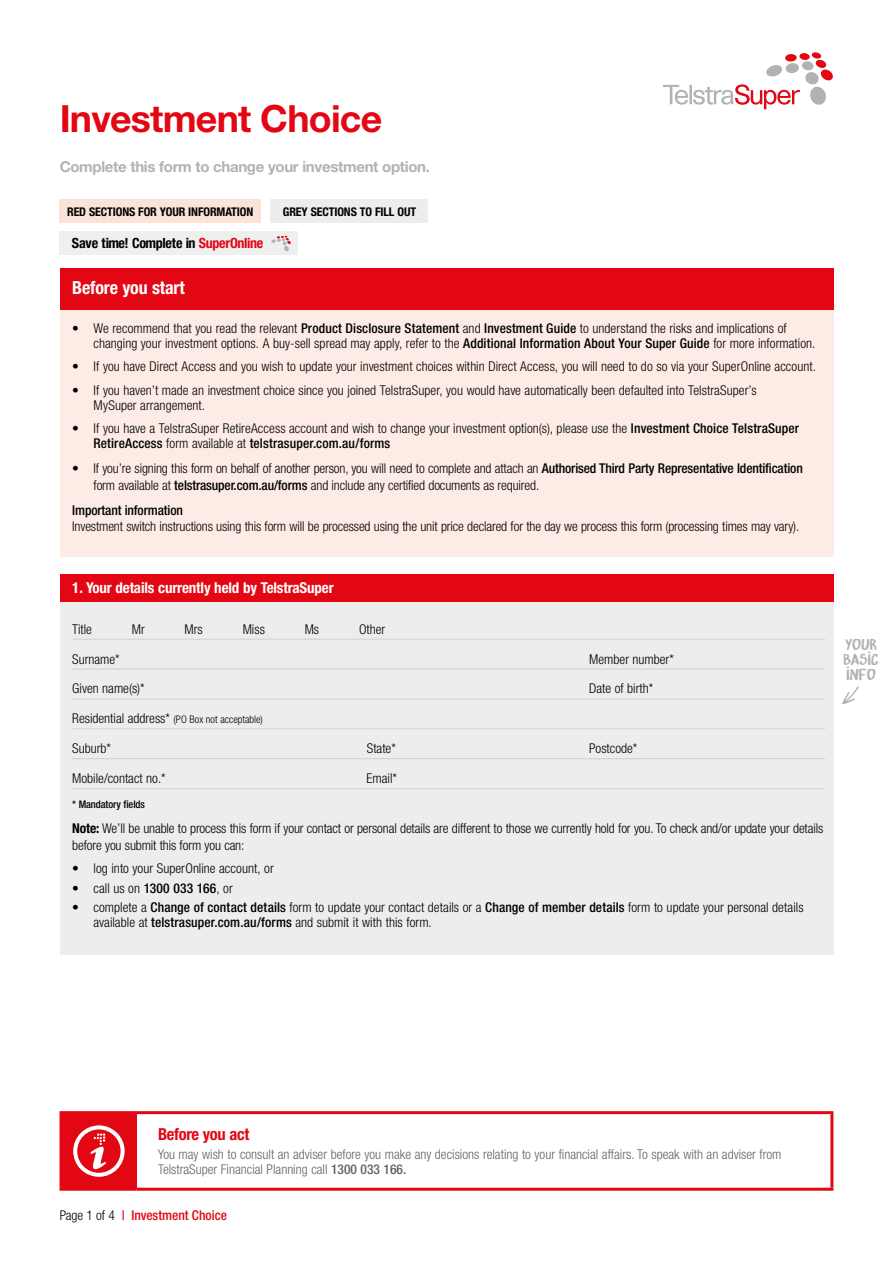
<style>
.page{position:relative;width:893px;height:1263px;background:#fff}
.page>*{position:absolute;margin:0;border:0;box-sizing:border-box;transform-origin:0 0}
.t1{font:700 37.5px "Helvetica Neue LT Std";letter-spacing:-.02em;color:#e30613}
.INTRO__Section_Heading{font:700 condensed 18px "Helvetica Neue LT Std";letter-spacing:-.01em;color:#fff}
.DID_YOU_KNOW__Heading{font:700 condensed 16.5px "Helvetica Neue LT Std";letter-spacing:-.02em;color:#e30613}
.t2{font:700 15px "Helvetica Neue LT Std";letter-spacing:-.02em;color:#b1b2b4}
.BODY__Section_Heading_-_option_2{font:700 condensed 15px "Helvetica Neue LT Std";letter-spacing:-.01em;color:#fff}
.t3{font:15px/15px "ATOMICO";letter-spacing:.03em;color:#b1b2b4}
.t4{font:700 condensed 14.1px "Helvetica Neue LT Std";letter-spacing:-.025em;color:#000}
.BODY__Body_text{font:300 condensed 13.5px/15px "Helvetica Neue LT Std";color:#000}
.DID_YOU_KNOW__Text{font:300 condensed 13.5px/15px "Helvetica Neue LT Std";color:#646363}
.FORM__Table{font:300 condensed 13.5px "Helvetica Neue LT Std";color:#000}
.t5{font:500 condensed 13.5px "Helvetica Neue LT Std";color:#e30613}
.BODY__Body_text-2{font:500 condensed 13.5px "Helvetica Neue LT Std";letter-spacing:-.01em;color:#000}
.BODY__Section_Heading_-_option_2-2{font:700 condensed 12px "Helvetica Neue LT Std";letter-spacing:-.01em;color:#000}
.FORM__Table-2{font:300 condensed 10.5px "Helvetica Neue LT Std";color:#000}
.BODY__Footnotes_Disclaimers{font:500 condensed 10.5px "Helvetica Neue LT Std";letter-spacing:-.01em;color:#000}
.s1{color:#e30613}
.s2{font-weight:500}
.s3{font-size:13.5px}
.s4{font-weight:700}
.s5{font-weight:300;color:#000}
</style>
<div class="page">
<div style="left:60px;top:268px;width:773px;height:42px;background:#e30613"></div>
<div style="left:60px;top:310px;width:773px;height:247px;background:#fdece5"></div>
<div style="left:60px;top:574px;width:773px;height:28px;background:#e30613"></div>
<div style="left:60px;top:602px;width:773px;height:353px;background:#ededed"></div>
<hr style="left:72px;top:639px;width:753px;height:1px;background:#cfd0d1">
<hr style="left:72px;top:669px;width:753px;height:1px;background:#cfd0d1">
<hr style="left:72px;top:699px;width:753px;height:1px;background:#cfd0d1">
<hr style="left:72px;top:728px;width:753px;height:1px;background:#cfd0d1">
<hr style="left:72px;top:758px;width:753px;height:1px;background:#cfd0d1">
<hr style="left:72px;top:788px;width:753px;height:1px;background:#cfd0d1">
<div style="left:61px;top:1113px;width:76px;height:76px;background:#e30613"></div>
<hr style="left:60px;top:1114px;width:3px;height:74px;background:#e30613">
<hr style="left:60px;top:1111px;width:77px;height:3px;background:#e30613">
<hr style="left:60px;top:1188px;width:77px;height:3px;background:#e30613">
<hr style="left:137px;top:1111px;width:696px;height:3px;background:#e30613">
<hr style="left:830px;top:1114px;width:3px;height:74px;background:#e30613">
<hr style="left:137px;top:1188px;width:696px;height:3px;background:#e30613">
<svg style="left:73px;top:1125px;width:52px;height:52px"></svg>
<div style="left:60px;top:200px;width:201px;height:23px;background:#fce3d7"></div>
<svg style="left:663px;top:52px;width:170px;height:57px"></svg>
<svg style="left:842px;top:686px;width:17px;height:18px"></svg>
<div style="left:270px;top:200px;width:157px;height:23px;background:#ededed"></div>
<div style="left:60px;top:232px;width:238px;height:23px;background:#efeff0"></div>
<svg style="left:271px;top:236px;width:20px;height:15px"></svg>
<h1 class="t1" style="left:60px;top:95px;width:324px">Investment Choice</h1>
<p class="t2" style="left:60px;top:158px;width:372px">Complete this form to change your investment option.</p>
<p class="BODY__Section_Heading_-_option_2-2" style="left:67px;top:204px;width:188px">RED SECTIONS FOR YOUR INFORMATION</p>
<p class="BODY__Section_Heading_-_option_2-2" style="left:283px;top:204px;width:135px">GREY SECTIONS TO FILL OUT</p>
<p class="t4" style="left:72px;top:235px;width:193px">Save time! Complete in <span class="s1">SuperOnline</span></p>
<p class="INTRO__Section_Heading" style="left:72px;top:277px;width:114px">Before you start</p>
<p class="BODY__Body_text" style="left:94px;top:320px;width:723px;text-indent:-21px">• We recommend that you read the relevant <span class="s2">Product Disclosure Statement</span> and <span class="s2">Investment Guide</span> to understand the risks and implications of changing your investment options. A buy-sell spread may apply, refer to the <span class="s2">Additional Information About Your Super Guide</span> for more information.</p>
<p class="BODY__Body_text" style="left:72px;top:359px;width:745px">• If you have Direct Access and you wish to update your investment choices within Direct Access, you will need to do so via your SuperOnline account.</p>
<p class="BODY__Body_text" style="left:94px;top:382px;width:665px;text-indent:-21px">• If you haven’t made an investment choice since you joined TelstraSuper, you would have automatically been defaulted into TelstraSuper’s<br>MySuper arrangement.</p>
<p class="BODY__Body_text" style="left:94px;top:421px;width:707px;text-indent:-21px">• If you have a TelstraSuper RetireAccess account and wish to change your investment option(s), please use the <span class="s2">Investment Choice TelstraSuper<br>RetireAccess</span> form available at <span class="s2">telstrasuper.com.au/forms</span></p>
<p class="BODY__Body_text" style="left:94px;top:460px;width:711px;line-height:16.5px;text-indent:-21px">• If you’re signing this form on behalf of another person, you will need to complete and attach an <span class="s2">Authorised Third Party Representative Identification </span>form available at <span class="s2">telstrasuper.com.au/forms</span> and include any certified documents as required.</p>
<p class="BODY__Body_text-2" style="left:72px;top:502px;width:112px">Important information</p>
<p class="BODY__Body_text" style="left:72px;top:519px;width:729px">Investment switch instructions using this form will be processed using the unit price declared for the day we process this form (processing times may vary).</p>
<p class="BODY__Section_Heading_-_option_2" style="left:72px;top:579px;width:263px">1. Your details currently held by TelstraSuper</p>
<p class="FORM__Table" style="left:72px;top:621px;width:21px">Title</p>
<p class="FORM__Table" style="left:132px;top:621px;width:15px">Mr</p>
<p class="FORM__Table" style="left:185px;top:621px;width:20px">Mrs</p>
<p class="FORM__Table" style="left:243px;top:621px;width:24px">Miss</p>
<p class="FORM__Table" style="left:305px;top:621px;width:16px">Ms</p>
<p class="FORM__Table" style="left:359px;top:621px;width:28px">Other</p>
<p class="FORM__Table" style="left:72px;top:651px;width:49px">Surname*</p>
<p class="FORM__Table" style="left:589px;top:651px;width:86px">Member number*</p>
<p class="FORM__Table" style="left:72px;top:681px;width:74px">Given name(s)*</p>
<p class="FORM__Table" style="left:589px;top:681px;width:66px">Date of birth*</p>
<p class="FORM__Table-2" style="left:72px;top:713px;width:192px"><span class="s3">Residential address*</span> (PO Box not acceptable)</p>
<p class="FORM__Table" style="left:72px;top:741px;width:40px">Suburb*</p>
<p class="FORM__Table" style="left:367px;top:741px;width:30px">State*</p>
<p class="FORM__Table" style="left:589px;top:741px;width:50px">Postcode*</p>
<p class="FORM__Table" style="left:72px;top:770px;width:95px">Mobile/contact no.*</p>
<p class="FORM__Table" style="left:367px;top:770px;width:32px">Email*</p>
<p class="BODY__Footnotes_Disclaimers" style="left:72px;top:798px;width:74px">* Mandatory fields</p>
<p class="BODY__Body_text" style="left:72px;top:820px;width:752px;line-height:16.5px"><span class="s4">Note:</span> We’ll be unable to process this form if your contact or personal details are different to those we currently hold for you. To check and/or update your details before you submit this form you can:</p>
<p class="BODY__Body_text" style="left:72px;top:861px;width:203px">• log into your SuperOnline account, or</p>
<p class="BODY__Body_text" style="left:72px;top:880px;width:162px">• call us on <span class="s2">1300 033 166</span>, or</p>
<p class="BODY__Body_text" style="left:94px;top:899px;width:711px;text-indent:-21px">• complete a <span class="s2">Change of contact details</span> form to update your contact details or a <span class="s2">Change of member details</span> form to update your personal details available at <span class="s2">telstrasuper.com.au/forms</span> and submit it with this form.</p>
<p class="t3" style="left:844px;top:636px;width:36px">YOUR<br>BASIC</p>
<p class="t3" style="left:846px;top:666px;width:31px">INFO</p>
<p class="DID_YOU_KNOW__Heading" style="left:158px;top:1124px;width:93px">Before you act</p>
<p class="DID_YOU_KNOW__Text" style="left:158px;top:1146px;width:625px">You may wish to consult an adviser before you make any decisions relating to your financial affairs. To speak with an adviser from<br>TelstraSuper Financial Planning call <span class="s2">1300 033 166.</span></p>
<p class="t5" style="left:60px;top:1207px;width:169px"><span class="s5">Page 1 of 4</span> | Investment Choice</p>
</div>
